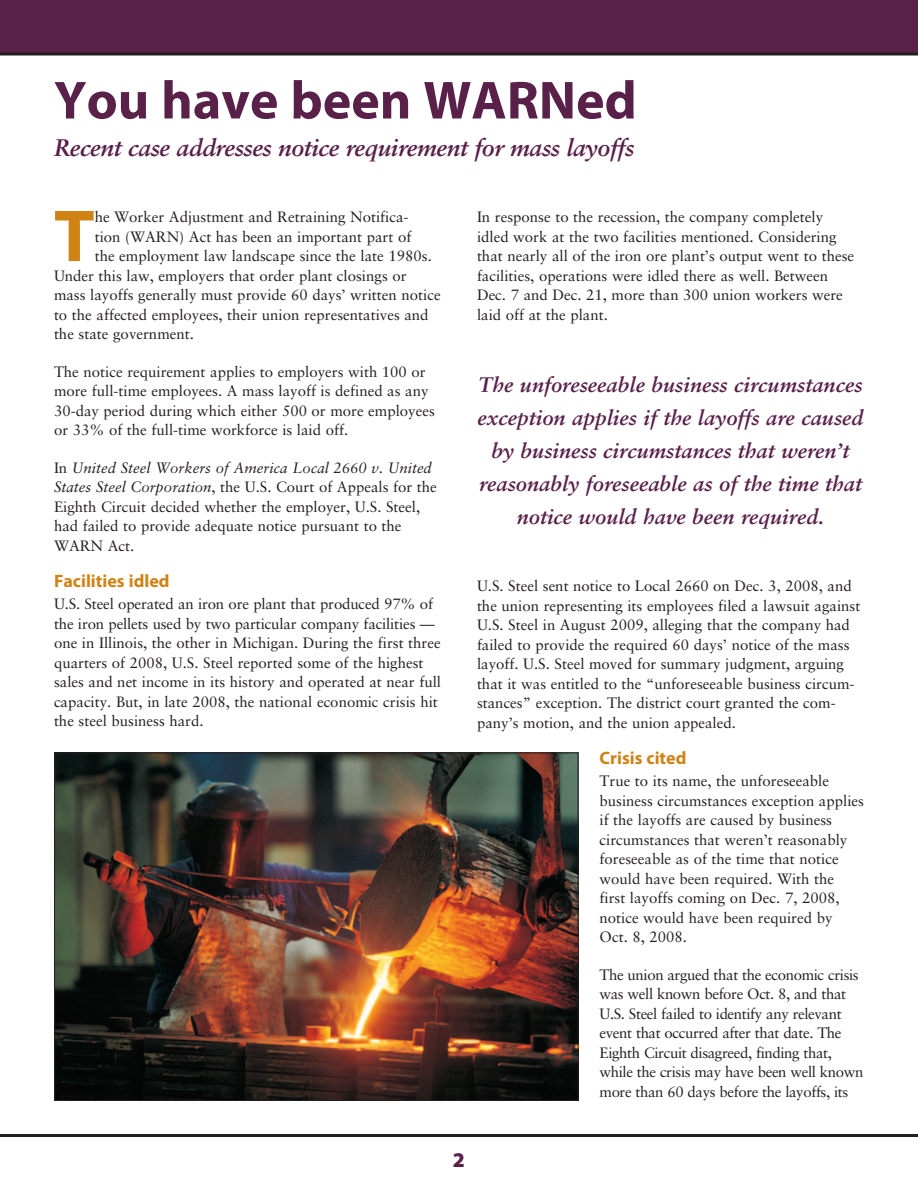
<style>
.page{position:relative;width:918px;height:1188px;background:#fff}
.page>*{position:absolute;margin:0;border:0;box-sizing:border-box;transform-origin:0 0}
.t1{font:700 74.25px "Myriad Pro";color:#d08315}
.t2{font:700 54px "Myriad Pro";color:#592049}
.t3{font:italic 700 24px "Sabon LT Std";letter-spacing:-.02em;color:#592049}
.t4{font:italic 700 21px/33px "Sabon LT Std";color:#592049;text-align:center}
.t5{font:900 21px "Myriad Pro";color:#592049}
.t6{font:700 18px "Myriad Pro";color:#d08315}
.t7{font:15px/19.5px "Sabon LT Std";color:#231f20}
.t8{font:15px/19.5px "Sabon LT Std";letter-spacing:-.025em;color:#231f20}
.s1{font-style:italic}
</style>
<div class="page">
<hr style="left:0;top:1134px;width:918px;height:3px;background:#231f20">
<div style="left:0;top:0;width:918px;height:54px;background:#592049"></div>
<svg style="left:0;top:52px;width:918px;height:4px;background:#443a40"></svg>
<img style="left:56px;top:754px;width:521px;height:345px">
<h2 class="t2" style="left:54px;top:70px;width:584px">You have been WARNed</h2>
<h3 class="t3" style="left:54px;top:133px;width:582px">Recent case addresses notice requirement for mass layoffs</h3>
<h1 class="t1" style="left:54px;top:194px;width:42px">T</h1>
<p class="t7" style="left:95px;top:207px;width:315px">he Worker Adjustment and Retraining Notifica-</p>
<p class="t7" style="left:95px;top:226px;width:318px">tion (WARN) Act has been an important part of</p>
<p class="t7" style="left:95px;top:246px;width:339px">the employment law landscape since the late 1980s.</p>
<p class="t7" style="left:54px;top:265px;width:354px">Under this law, employers that order plant closings or</p>
<p class="t7" style="left:54px;top:285px;width:388px">mass layoffs generally must provide 60 days’ written notice</p>
<p class="t7" style="left:54px;top:304px;width:376px">to the affected employees, their union representatives and</p>
<p class="t7" style="left:54px;top:324px;width:141px">the state government.</p>
<p class="t7" style="left:54px;top:361px;width:382px">The notice requirement applies to employers with 100 or more full-time employees. A mass layoff is defined as any 30-day period during which either 500 or more employees or 33% of the full-time workforce is laid off.</p>
<p class="t7" style="left:54px;top:457px;width:384px">In <span class="s1">United Steel Workers of America Local 2660 v. United States Steel Corporation</span>, the U.S. Court of Appeals for the Eighth Circuit decided whether the employer, U.S. Steel, had failed to provide adequate notice pursuant to the WARN Act.</p>
<p class="t6" style="left:54px;top:570px;width:117px">Facilities idled</p>
<p class="t7" style="left:54px;top:594px;width:389px">U.S. Steel operated an iron ore plant that produced 97% of the iron pellets used by two particular company facilities — one in Illinois, the other in Michigan. During the first three quarters of 2008, U.S. Steel reported some of the highest sales and net income in its history and operated at near full capacity. But, in late 2008, the national economic crisis hit the steel business hard.</p>
<p class="t7" style="left:477px;top:207px;width:379px">In response to the recession, the company completely idled work at the two facilities mentioned. Considering that nearly all of the iron ore plant’s output went to these facilities, operations were idled there as well. Between Dec. 7 and Dec. 21, more than 300 union workers were laid off at the plant.</p>
<h3 class="t4" style="left:477px;top:368px;width:388px">The unforeseeable business circumstances exception applies if the layoffs are caused by business circumstances that weren’t reasonably foreseeable as of the time that notice would have been required.</h3>
<p class="t7" style="left:477px;top:576px;width:385px">U.S. Steel sent notice to Local 2660 on Dec. 3, 2008, and the union representing its employees filed a lawsuit against U.S. Steel in August 2009, alleging that the company had failed to provide the required 60 days’ notice of the mass layoff. U.S. Steel moved for summary judgment, arguing that it was entitled to the “unforeseeable business circum&shy;stances” exception. The district court granted the com&shy;pany’s motion, and the union appealed.</p>
<p class="t6" style="left:600px;top:747px;width:88px">Crisis cited</p>
<p class="t7" style="left:600px;top:771px;width:266px">True to its name, the unforeseeable business circumstances exception applies if the layoffs are caused by business circumstances that weren’t reasonably foreseeable as of the time that notice would have been required. With the<br>first layoffs coming on Dec. 7, 2008, notice would have been required by Oct. 8, 2008.</p>
<p class="t8" style="left:600px;top:964px;width:265px">The union argued that the economic crisis was well known before Oct. 8, and that U.S. Steel failed to identify any relevant event that occurred after that date. The Eighth Circuit disagreed, finding that, while the crisis may have been well known more than 60 days before the layoffs, its</p>
<h3 class="t5" style="left:453px;top:1148px;width:14px">2</h3>
</div>
